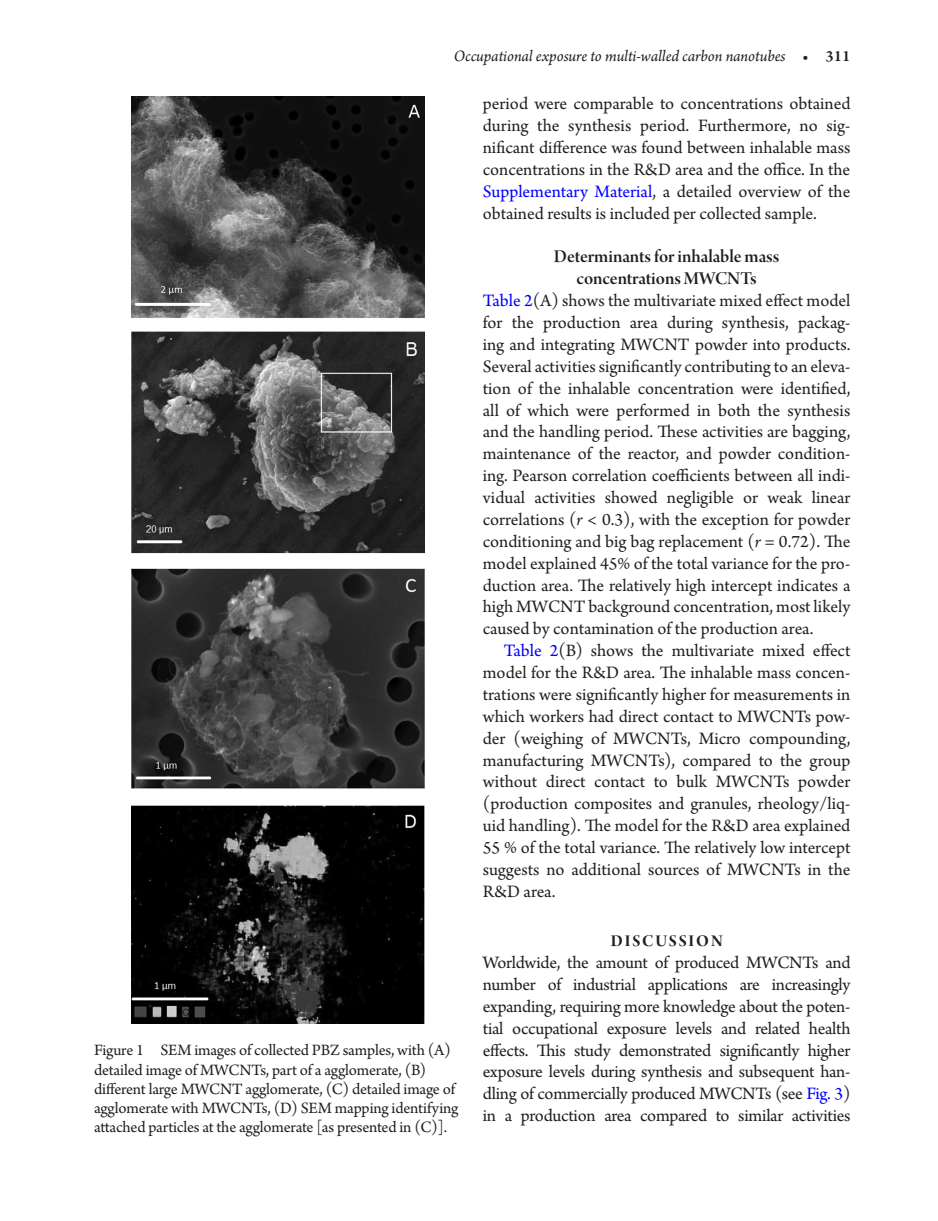
<style>
.page{position:relative;width:938px;height:1221px;background:#fff}
.page>*{position:absolute;margin:0;border:0;box-sizing:border-box;transform-origin:0 0}
.t1{font:19.25px/21.9px "Arno Pro Smbd Display";letter-spacing:-.005em;color:#231f20;text-align:center}
.t2{font:18.38px/21.9px "Arno Pro";letter-spacing:-.005em;color:#231f20;text-align:justify}
.t3{font:17.5px "Arno Pro Bold Display";letter-spacing:.11em;color:#231f20}
.t4{font:16.62px/19.2px "Arno Pro";letter-spacing:-.015em;color:#231f20}
.t5{font:italic 16.62px "Arno Pro";letter-spacing:-.005em;color:#231f20}
.s1{font-weight:600;font-style:normal}
.s2{color:#00f}
.s3{font-style:italic}
</style>
<div class="page">
<img style="left:131px;top:97px;width:293px;height:926px">
<p class="t5" style="left:454px;top:46px;width:398px">Occupational exposure to multi-walled carbon nanotubes <span class="s1">• 311</span></p>
<p class="t4" style="left:94px;top:1041px;width:366px">Figure 1 SEM images of collected PBZ samples, with (A) detailed image of MWCNTs, part of a agglomerate, (B) different large MWCNT agglomerate, (C) detailed image of agglomerate with MWCNTs, (D) SEM mapping identifying attached particles at the agglomerate [as presented in (C)].</p>
<p class="t2" style="left:483px;top:94px;width:369px">period were comparable to concentrations obtained during the synthesis period. Furthermore, no sig&shy;nificant difference was found between inhalable mass concentrations in the R&amp;D area and the office. In the <span class="s2">Supplementary Material</span>, a detailed overview of the obtained results is included per collected sample.</p>
<p class="t1" style="left:554px;top:247px;width:227px">Determinants for inhalable mass concentrations MWCNTs</p>
<p class="t2" style="left:483px;top:290px;width:369px"><span class="s2">Table 2</span>(A) shows the multivariate mixed effect model for the production area during synthesis, packag&shy;ing and integrating MWCNT powder into products.<br>Several activities significantly contributing to an eleva&shy;tion of the inhalable concentration were identified, all of which were performed in both the synthesis and the handling period. These activities are bagging, maintenance of the reactor, and powder condition&shy;ing. Pearson correlation coefficients between all indi&shy;vidual activities showed negligible or weak linear correlations (<span class="s3">r</span> &lt; 0.3), with the exception for powder conditioning and big bag replacement (<span class="s3">r</span> = 0.72). The model explained 45% of the total variance for the pro&shy;duction area. The relatively high intercept indicates a high MWCNT background concentration, most likely caused by contamination of the production area.</p>
<p class="t2" style="left:483px;top:640px;width:369px;text-indent:21px"><span class="s2">Table 2</span>(B) shows the multivariate mixed effect model for the R&amp;D area. The inhalable mass concen&shy;trations were significantly higher for measurements in which workers had direct contact to MWCNTs pow&shy;der (weighing of MWCNTs, Micro compounding, manufacturing MWCNTs), compared to the group without direct contact to bulk MWCNTs powder (production composites and granules, rheology/liq&shy;uid handling). The model for the R&amp;D area explained 55 % of the total variance. The relatively low intercept suggests no additional sources of MWCNTs in the R&amp;D area.</p>
<p class="t3" style="left:610px;top:931px;width:113px">DISCUSSION</p>
<p class="t2" style="left:483px;top:952px;width:369px">Worldwide, the amount of produced MWCNTs and number of industrial applications are increasingly expanding, requiring more knowledge about the poten&shy;tial occupational exposure levels and related health effects. This study demonstrated significantly higher exposure levels during synthesis and subsequent han&shy;dling of commercially produced MWCNTs (see <span class="s2">Fig. 3</span>) in a production area compared to similar activities</p>
</div>
